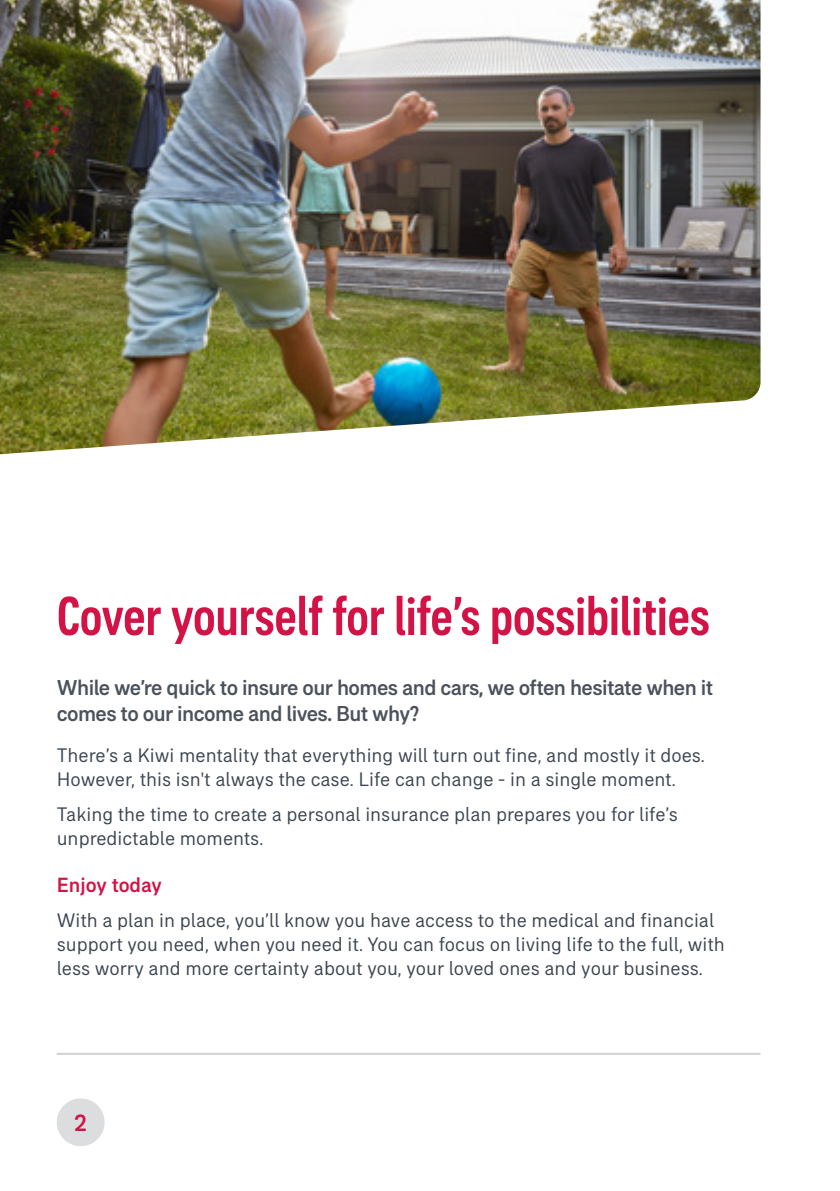
<style>
.page{position:relative;width:840px;height:1191px;background:#fff}
.page>*{position:absolute;margin:0;border:0;box-sizing:border-box;transform-origin:0 0}
.P1_2_-_H2{font:500 condensed 56px "AIA Everest";letter-spacing:-.01em;color:#d31245}
.t1{font:500 24px "AIA Everest";color:#d31245}
.P2_-_Intro_Copy{font:500 22px/26px "AIA Everest";letter-spacing:-.025em;color:#4b525c}
.P6_-_Paragraph_Headi{font:500 21px "AIA Everest";color:#d31245}
.P5_1_-_Body_Copy{font:20px/24px "AIA Everest";color:#3b4550}
</style>
<div class="page">
<hr style="left:57px;top:1052px;width:703px;height:2px;background:#d1d3d4">
<div style="left:57px;top:1098px;width:47px;height:48px;background:#dcddde;border-radius:50%"></div>
<img style="left:0;top:0;width:760px;height:454px">
<p class="P1_2_-_H2" style="left:57px;top:584px;width:654px">Cover yourself for life’s possibilities</p>
<p class="P2_-_Intro_Copy" style="left:57px;top:674px;width:657px">While we’re quick to insure our homes and cars, we often hesitate when it comes to our income and lives. But why?</p>
<p class="P5_1_-_Body_Copy" style="left:57px;top:743px;width:649px">There’s a Kiwi mentality that everything will turn out fine, and mostly it does.<br>However, this isn't always the case. Life can change - in a single moment.</p>
<p class="P5_1_-_Body_Copy" style="left:57px;top:802px;width:622px">Taking the time to create a personal insurance plan prepares you for life’s unpredictable moments.</p>
<p class="P6_-_Paragraph_Headi" style="left:57px;top:873px;width:107px">Enjoy today</p>
<p class="P5_1_-_Body_Copy" style="left:57px;top:908px;width:669px">With a plan in place, you’ll know you have access to the medical and financial support you need, when you need it. You can focus on living life to the full, with less worry and more certainty about you, your loved ones and your business.</p>
<p class="t1" style="left:74px;top:1108px;width:15px">2</p>
</div>
